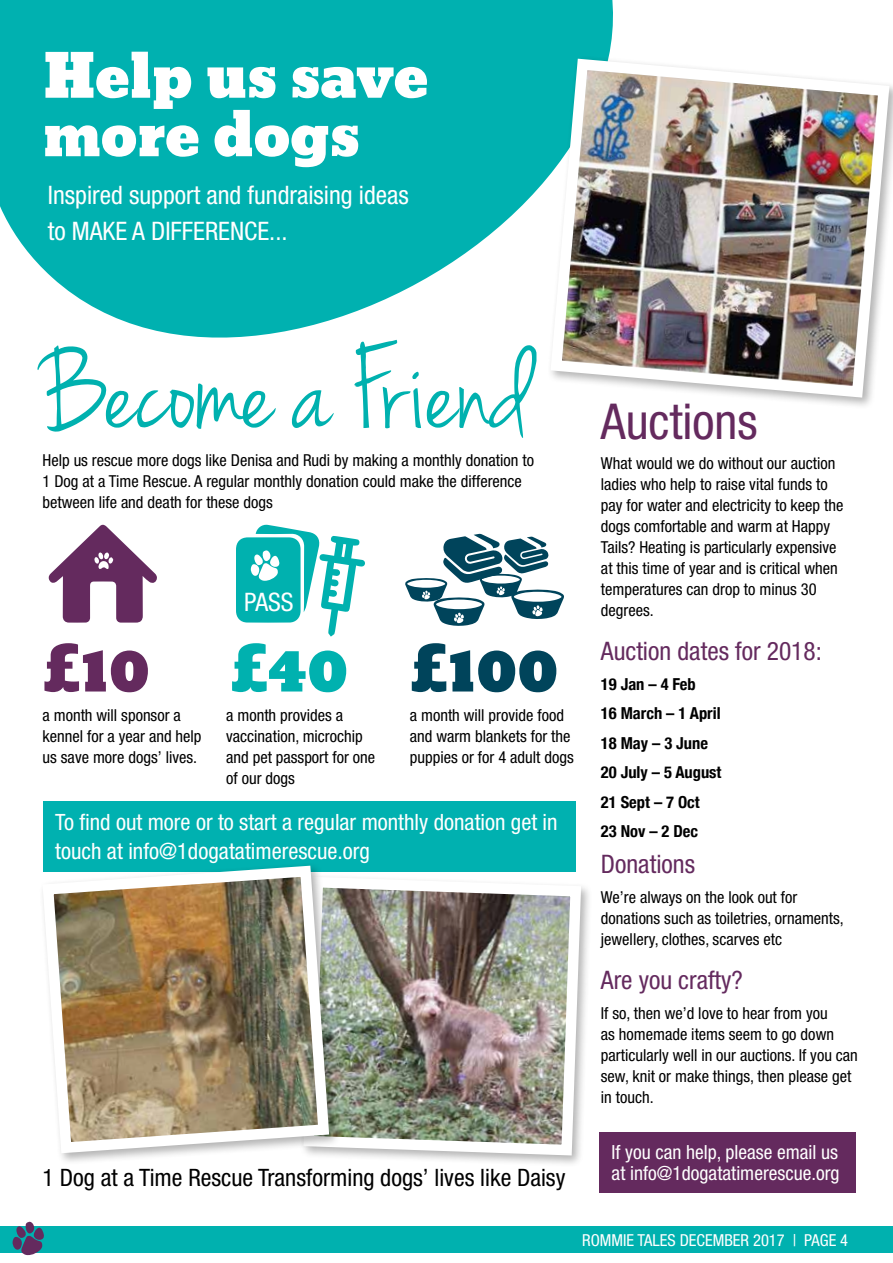
<style>
.page{position:relative;width:893px;height:1263px;background:#fff}
.page>*{position:absolute;margin:0;border:0;box-sizing:border-box;transform-origin:0 0}
.t1{font:127.5px "Jenna Sue";color:#00b1af}
.t2{font:61.5px "Bevan";color:#00445b}
.t3{font:61.5px "Bevan";color:#642a5e}
.t4{font:61.5px "Bevan";color:#00b1af}
.t5{font:57.9px/58.5px "Bevan";color:#fff}
.t6{font:condensed 49.5px "Helvetica Neue LT Std";color:#642a5e}
.t7{font:condensed 25.5px/36px "Helvetica Neue LT Std";color:#fff}
.t8{font:condensed 25.5px "Helvetica Neue LT Std";color:#642a5e}
.t9{font:condensed 24px "Helvetica Neue LT Std";color:#000}
.t10{font:condensed 22.5px/28.5px "Helvetica Neue LT Std";color:#fff}
.t11{font:condensed 19.5px/21px "Helvetica Neue LT Std";color:#fff}
.t12{font:condensed 16.5px/21px "Helvetica Neue LT Std";color:#000}
.t13{font:700 condensed 16.5px/29.5px "Helvetica Neue";color:#000}
.t14{font:condensed 16.5px "Helvetica Neue LT Std";color:#fff}
</style>
<div class="page">
<div style="left:300px;top:873px;width:293px;height:295px;background:#000;opacity:.3"></div>
<img style="left:341px;top:871px;width:245px;height:290px">
<svg style="left:0;top:0;width:613px;height:338px;background:#21bbba"></svg>
<img style="left:545px;top:53px;width:348px;height:350px">
<div style="left:43px;top:801px;width:532px;height:70px;background:#00b1b0"></div>
<div style="left:599px;top:1132px;width:257px;height:60px;background:#642a5e"></div>
<div style="left:0;top:1226px;width:893px;height:27px;background:#00b1af"></div>
<svg style="left:12px;top:1221px;width:32px;height:35px"></svg>
<svg style="left:48px;top:524px;width:109px;height:99px"></svg>
<svg style="left:236px;top:524px;width:129px;height:113px"></svg>
<svg style="left:405px;top:534px;width:159px;height:92px"></svg>
<div style="left:39px;top:862px;width:302px;height:303px;background:#000;opacity:.3"></div>
<img style="left:39px;top:862px;width:296px;height:297px">
<h3 class="t5" style="left:43px;top:48px;width:387px">Help us save more dogs</h3>
<h3 class="t7" style="left:48px;top:177px;width:363px">Inspired support and fundraising ideas to MAKE</h3>
<h3 class="t7" style="left:132px;top:213px;width:32px">ADIFFERENCE</h3>
<h3 class="t7" style="left:269px;top:213px;width:20px">...</h3>
<h1 class="t1" style="left:43px;top:317px;width:490px">Become a Friend</h1>
<p class="t12" style="left:43px;top:449px;width:493px">Help us rescue more dogs like Denisa and Rudi by making a monthly donation to<br>1 Dog at a Time Rescue. A regular monthly donation could make the difference between life and death for these dogs</p>
<h2 class="t3" style="left:43px;top:620px;width:109px">£10</h2>
<p class="t12" style="left:43px;top:704px;width:161px">a month will sponsor a kennel for a year and help us save more dogs’ lives.</p>
<h3 class="t7" style="left:244px;top:584px;width:13px">PASS</h3>
<h2 class="t4" style="left:230px;top:620px;width:120px">£40</h2>
<p class="t12" style="left:226px;top:704px;width:150px">a month provides a vaccination, microchip and pet passport for one of our dogs</p>
<h2 class="t2" style="left:410px;top:620px;width:150px">£100</h2>
<p class="t12" style="left:410px;top:704px;width:165px">a month will provide food and warm blankets for the puppies or for 4 adult dogs</p>
<h3 class="t10" style="left:55px;top:808px;width:504px">To find out more or to start a regular monthly donation get in touch at info@1dogatatimerescue.org</h3>
<h3 class="t9" style="left:43px;top:1164px;width:524px">1 Dog at a Time Rescue Transforming dogs’ lives like Daisy</h3>
<h3 class="t6" style="left:601px;top:393px;width:158px">Auctions</h3>
<p class="t12" style="left:601px;top:452px;width:244px">What would we do without our auction ladies who help to raise vital funds to pay for water and electricity to keep the dogs comfortable and warm at Happy Tails? Heating is particularly expensive at this time of year and is critical when temperatures can drop to minus 30 degrees.</p>
<h3 class="t8" style="left:601px;top:637px;width:222px">Auction dates for 2018:</h3>
<p class="t13" style="left:601px;top:668px;width:122px">19 Jan – 4 Feb<br>16 March – 1 April<br>18 May – 3 June<br>20 July – 5 August<br>21 Sept – 7 Oct<br>23 Nov – 2 Dec</p>
<h3 class="t8" style="left:601px;top:850px;width:96px">Donations</h3>
<p class="t12" style="left:601px;top:886px;width:244px">We’re always on the look out for donations such as toiletries, ornaments, jewellery, clothes, scarves etc</p>
<h3 class="t8" style="left:601px;top:966px;width:143px">Are you crafty?</h3>
<p class="t12" style="left:601px;top:1002px;width:258px">If so, then we’d love to hear from you<br>as homemade items seem to go down particularly well in our auctions. If you can sew, knit or make things, then please get in touch.</p>
<p class="t11" style="left:612px;top:1141px;width:229px">If you can help, please email us at info@1dogatatimerescue.org</p>
<p class="t14" style="left:582px;top:1230px;width:10px">ROMMIE</p>
<p class="t14" style="left:638px;top:1230px;width:9px">TALES</p>
<p class="t14" style="left:680px;top:1230px;width:10px">DECEMBER</p>
<p class="t14" style="left:753px;top:1230px;width:60px">2017 | PAGE</p>
<p class="t14" style="left:840px;top:1230px;width:9px">4</p>
</div>
